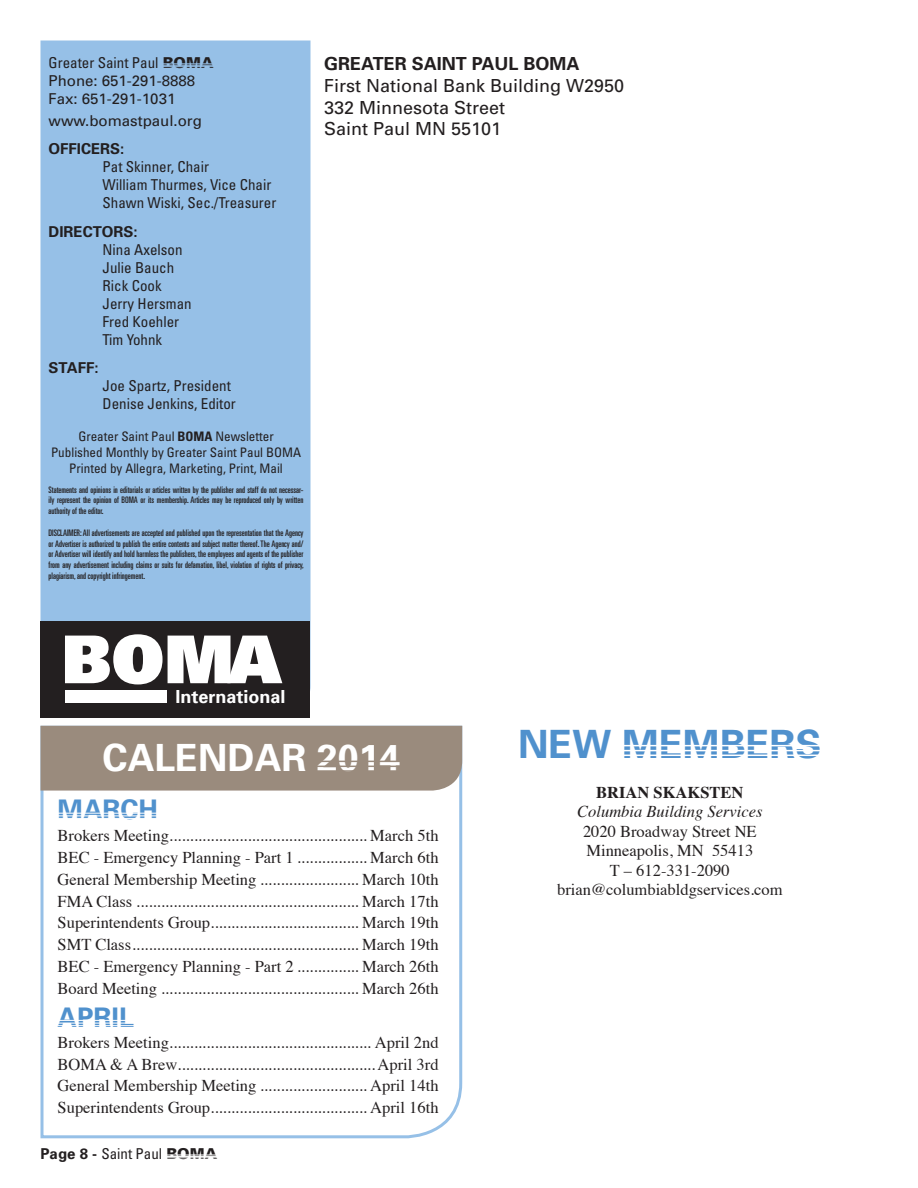
<style>
.page{position:relative;width:918px;height:1188px;background:#fff}
.page>*{position:absolute;margin:0;border:0;box-sizing:border-box;transform-origin:0 0}
.t1{font:900 66px "Univers";color:#fff}
.t2{font:700 39px "Univers";color:#5091cd}
.t3{font:700 37.5px "Univers";color:#fff}
.t4{font:700 27px "Univers";color:#5091cd}
.t5{font:18px/21.6px "Univers";color:#231f20}
.t6{font:700 18px "Univers";color:#231f20}
.t7{font:700 18px "Univers";color:#fff}
.t8{font:16.5px/21.8px "Times";color:#231f20;text-align:justify}
.t9{font:italic 16.5px "Times";color:#231f20}
.t10{font:700 16.5px "Times";color:#231f20}
.t11{font:condensed 15px/18px "Univers";color:#231f20}
.t12{font:15px/18px "Univers";color:#231f20}
.t13{font:700 15px "Univers";color:#231f20}
.t14{font:condensed 13.2px "Univers";color:#231f20}
.t15{font:ultra-condensed 9px/10.8px "Univers";color:#231f20;text-align:justify}
.s1{font-stretch:condensed}
.s2{font-weight:900}
.s3{font-weight:700}
.s4{font-weight:700;font-stretch:normal}
.s5{font-weight:900;font-stretch:normal}
</style>
<div class="page">
<svg style="left:40px;top:725px;width:423px;height:414px"></svg>
<div style="left:40px;top:40px;width:270px;height:581px;background:#96c0e7"></div>
<hr style="left:160px;top:65px;width:58px;height:1px;background:#96c0e7">
<hr style="left:160px;top:63px;width:58px;height:1px;background:#96c0e7">
<hr style="left:160px;top:66px;width:58px;height:1px;background:#96c0e7">
<div style="left:40px;top:621px;width:270px;height:96px;background:#231f20"></div>
<div style="left:65px;top:691px;width:101px;height:12px;background:#fff"></div>
<div style="left:40px;top:726px;width:422px;height:65px;background:#9a8b7d"></div>
<hr style="left:310px;top:766px;width:143px;height:1px;background:#9a8b7d">
<hr style="left:310px;top:761px;width:143px;height:1px;background:#9a8b7d">
<hr style="left:310px;top:770px;width:143px;height:2px;background:#9a8b7d">
<hr style="left:58px;top:816px;width:163px;height:1px;background:#fff">
<hr style="left:58px;top:813px;width:163px;height:1px;background:#fff">
<hr style="left:58px;top:818px;width:163px;height:1px;background:#fff">
<hr style="left:58px;top:1023px;width:162px;height:1px;background:#fff">
<hr style="left:58px;top:1020px;width:162px;height:1px;background:#fff">
<hr style="left:58px;top:1025px;width:162px;height:1px;background:#fff">
<p class="t12" style="left:49px;top:54px;width:166px"><span class="s1">Greater Saint Paul</span> <span class="s2">BOMA<br></span>Phone: 651-291-8888<br>Fax: 651-291-1031</p>
<p class="t12" style="left:49px;top:112px;width:155px">www.bomastpaul.org</p>
<p class="t13" style="left:49px;top:140px;width:10px">OFFICER</p>
<p class="t13" style="left:110px;top:140px;width:16px">S:</p>
<p class="t11" style="left:103px;top:158px;width:175px">Pat Skinner, Chair<br>William Thurmes, Vice Chair<br>Shawn Wiski, Sec./Treasurer</p>
<p class="t13" style="left:49px;top:222px;width:20px">DIREC</p>
<p class="t13" style="left:93px;top:222px;width:47px">TORS:</p>
<p class="t11" style="left:103px;top:240px;width:91px">Nina Axelson<br>Julie Bauch<br>Rick Cook<br>Jerry Hersman<br>Fred Koehler<br>Tim Yohnk</p>
<p class="t13" style="left:49px;top:359px;width:11px">STA</p>
<p class="t13" style="left:78px;top:359px;width:22px">FF:</p>
<p class="t11" style="left:103px;top:377px;width:135px">Joe Spartz, President<br>Denise Jenkins, Editor</p>
<p class="t14" style="left:78px;top:428px;width:197px">Greater Saint Paul <span class="s3">BOMA</span> Newsletter</p>
<p class="t14" style="left:51px;top:444px;width:241px">Published Monthly by Greater Saint Paul Boma</p>
<p class="t14" style="left:69px;top:460px;width:215px">Printed by Allegra, Marketing, Print, Mail</p>
<p class="t15" style="left:49px;top:484px;width:256px">Statements and opinions in editorials or articles written by the publisher and staff do not necessar&shy;ily represent the opinion of BOMA or its membership. Articles may be reproduced only by written authority of the editor.</p>
<p class="t15" style="left:49px;top:527px;width:257px">Disclaimer: All advertisements are accepted and published upon the representation that the Agency or Advertiser is authorized to publish the entire contents and subject matter thereof. The Agency and/ or Advertiser will identify and hold harmless the publishers, the employees and agents of the publisher from any advertisement including claims or suits for defamation, libel, violation of rights of privacy, plagiarism, and copyright infringement.</p>
<p class="t6" style="left:324px;top:53px;width:13px">GRE</p>
<p class="t6" style="left:361px;top:53px;width:220px">ATER SAINT PAUL BOMA</p>
<p class="t5" style="left:324px;top:75px;width:302px">First National Bank Building W2950<br>332 Minnesota Street<br>Saint Paul MN 55101</p>
<h1 class="t1" style="left:62px;top:616px;width:221px">BOMA</h1>
<p class="t7" style="left:176px;top:686px;width:112px">INTERNATIONAL</p>
<h3 class="t3" style="left:102px;top:735px;width:300px">CALE NDAR 2014</h3>
<h3 class="t4" style="left:58px;top:794px;width:64px">MARCH</h3>
<p class="t8" style="left:58px;top:823px;width:383px">Brokers Meeting................................................ March 5th BEC - Emergency Planning - Part 1 ................. March 6th General Membership Meeting ........................ March 10th FMA Class ...................................................... March 17th Superintendents Group.................................... March 19th SMT Class....................................................... March 19th BEC - Emergency Planning - Part 2 ............... March 26th Board Meeting ................................................ March 26th</p>
<p class="t8" style="left:58px;top:1030px;width:383px">Brokers Meeting................................................. April 2nd BOMA &amp; A Brew................................................ April 3rd General Membership Meeting .......................... April 14th Superintendents Group...................................... April 16th</p>
<h3 class="t4" style="left:58px;top:1001px;width:35px">APRIL</h3>
<p class="t11" style="left:40px;top:1145px;width:178px"><span class="s4">PAGE 8 -</span> Saint Paul <span class="s5">BOMA</span></p>
<h2 class="t2" style="left:518px;top:721px;width:302px">NEW MEMBERS</h2>
<p class="t10" style="left:596px;top:776px;width:149px">BRIAN SKAKSTEN</p>
<p class="t9" style="left:577px;top:797px;width:187px">Columbia Building Services</p>
<p class="t8" style="left:557px;top:820px;width:227px;line-height:19.5px;text-align:center">2020 Broadway Street NE<br>Minneapolis, MN 55413<br>T – 612-331-2090 brian@columbiabldgservices.com</p>
</div>
